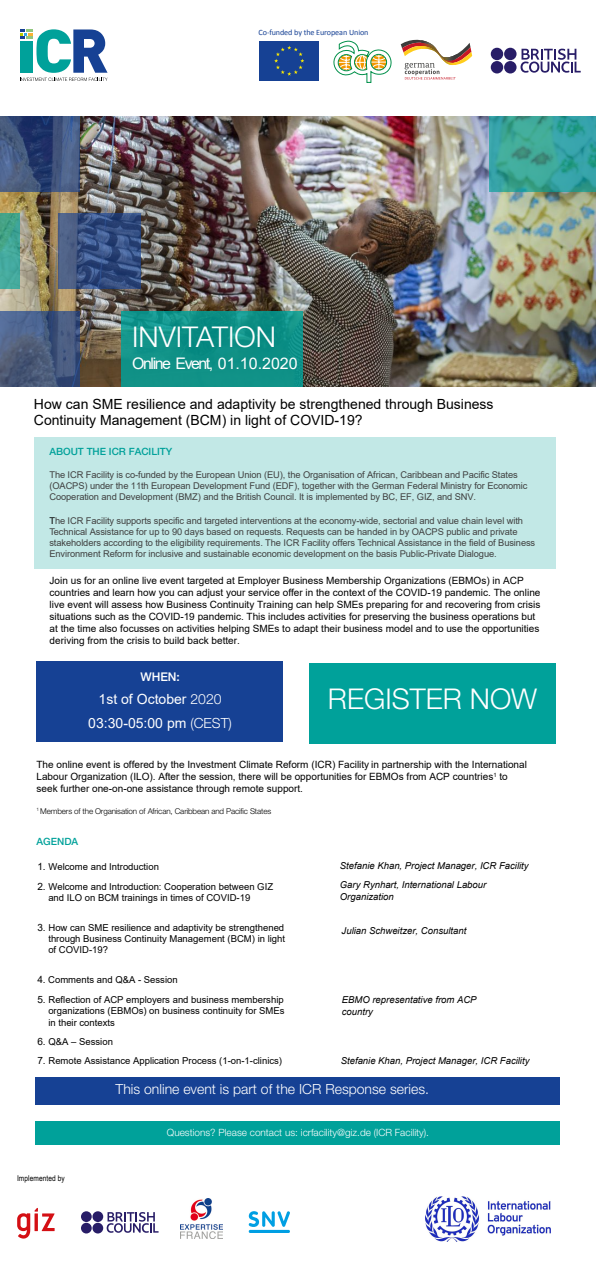
<style>
.page{position:relative;width:596px;height:1276px;background:#fff}
.page>*{position:absolute;margin:0;border:0;box-sizing:border-box;transform-origin:0 0}
.t1{font:300 28.6px "Helvetica Neue LT Std";color:#fff}
.t2{font:15.9px "Arial";letter-spacing:-.09em;color:#fff}
.t3{font:14px/16.1px "Arial";color:#000}
.t4{font:300 14px "Helvetica Neue LT Std";color:#fff}
.t5{font:14px/24.2px "Arial";color:#fff;text-align:center}
.t6{font:500 12px "Helvetica Neue LT Std";color:#fff}
.t7{font:10px/12px "Arial";color:#000}
.t8{font:300 10px "Helvetica Neue LT Std";color:#fff}
.t9{font:500 10px "Helvetica Neue LT Std";color:#00a19a}
.t10{font:9.5px/10.9px "Arial";color:#000;text-align:justify}
.t11{font:italic 9.5px/19px "Arial";color:#000}
.t12{font:9.3px/11.2px "Arial";letter-spacing:-.01em;color:#404040}
.t13{font:8.1px "Calibri";letter-spacing:-.01em;color:#164194}
.t14{font:300 8px "Helvetica Neue LT Std";letter-spacing:-.015em;color:#000}
.t15{font:8px "Arial Narrow";letter-spacing:.01em;color:#000}
.s1{color:#000}
.s2{font-family:"Helvetica Neue LT Std";font-weight:300}
.s3{font-size:10px}
</style>
<div class="page">
<img style="left:0;top:116px;width:595px;height:270px">
<div style="left:34px;top:437px;width:521px;height:131px;background:#c2e8e6"></div>
<div style="left:37px;top:661px;width:246px;height:81px;background:#164194"></div>
<div style="left:36px;top:1077px;width:523px;height:27px;background:#164194"></div>
<div style="left:36px;top:1121px;width:523px;height:23px;background:#00a19a"></div>
<div style="left:309px;top:663px;width:246px;height:81px;background:#00a19a"></div>
<svg style="left:0;top:116px;width:80px;height:76px"></svg>
<svg style="left:0;top:310px;width:80px;height:76px"></svg>
<svg style="left:489px;top:116px;width:106px;height:76px"></svg>
<div style="left:121px;top:310px;width:181px;height:76px;background:#0f9187"></div>
<svg style="left:0;top:213px;width:20px;height:76px;fill:#44a79a"></svg>
<svg style="left:58px;top:213px;width:82px;height:76px"></svg>
<div style="left:259px;top:41px;width:60px;height:40px;background:#164194"></div>
<svg style="left:274px;top:46px;width:30px;height:30px"></svg>
<svg style="left:400px;top:39px;width:72px;height:41px"></svg>
<svg style="left:333px;top:41px;width:58px;height:42px"></svg>
<svg style="left:520px;top:49px;width:60px;height:24px"></svg>
<div style="left:490px;top:61px;width:13px;height:12px;background:#281d67;border-radius:50%"></div>
<div style="left:503px;top:61px;width:13px;height:12px;background:#281d67;border-radius:50%"></div>
<div style="left:490px;top:48px;width:13px;height:12px;background:#281d67;border-radius:50%"></div>
<div style="left:503px;top:48px;width:13px;height:12px;background:#281d67;border-radius:50%"></div>
<svg style="left:20px;top:29px;width:87px;height:52px"></svg>
<svg style="left:17px;top:1208px;width:38px;height:30px"></svg>
<svg style="left:107px;top:1212px;width:51px;height:20px"></svg>
<div style="left:81px;top:1222px;width:11px;height:11px;background:#281d67;border-radius:50%"></div>
<div style="left:92px;top:1222px;width:11px;height:11px;background:#281d67;border-radius:50%"></div>
<div style="left:81px;top:1211px;width:11px;height:11px;background:#281d67;border-radius:50%"></div>
<div style="left:92px;top:1211px;width:11px;height:11px;background:#281d67;border-radius:50%"></div>
<svg style="left:248px;top:1211px;width:42px;height:16px"></svg>
<hr style="left:248px;top:1230px;width:42px;height:3px;background:#009fe3">
<img style="left:180px;top:1198px;width:42px;height:40px">
<img style="left:425px;top:1196px;width:125px;height:45px">
<p class="t13" style="left:258px;top:26px;width:111px">Co-funded by the European Union</p>
<h1 class="t1" style="left:132px;top:319px;width:145px">INVITATION</h1>
<h2 class="t2" style="left:132px;top:353px;width:167px">Online Event, 01.10.2020</h2>
<h3 class="t3" style="left:34px;top:396px;width:461px">How can SME resilience and adaptivity be strengthened through Business<br>Continuity Management (BCM) in light of COVID-19?</h3>
<p class="t9" style="left:49px;top:445px;width:124px">ABOUT THE ICR FACILITY</p>
<p class="t12" style="left:49px;top:469px;width:479px">The ICR Facility is co-funded by the European Union (EU), the Organisation of African, Caribbean and Pacific States (OACPS) under the 11th European Development Fund (EDF), together with the German Federal Ministry for Economic<br>Cooperation and Development (BMZ) and the British Council. It is implemented by BC, EF, GIZ, and SNV.</p>
<p class="t12" style="left:49px;top:514px;width:487px"><span class="s1">T</span>he ICR Facility supports specific and targeted interventions at the economy-wide, sectorial and value chain level with Technical Assistance for up to 90 days based on requests. Requests can be handed in by OACPS public and private stakeholders according to the eligibility requirements. The ICR Facility offers Technical Assistance in the field of Business Environment Reform for inclusive and sustainable economic development on the basis Public-Private Dialogue.</p>
<p class="t7" style="left:50px;top:575px;width:492px">Join us for an online live event targeted at Employer Business Membership Organizations (EBMOs) in ACP countries and learn how you can adjust your service offer in the context of the COVID-19 pandemic. The online live event will assess how Business Continuity Training can help SMEs preparing for and recovering from crisis situations such as the COVID-19 pandemic. This includes activities for preserving the business operations but at the time also focusses on activities helping SMEs to adapt their business model and to use the opportunities deriving from the crisis to build back better.</p>
<p class="t6" style="left:140px;top:669px;width:41px">WHEN:</p>
<h3 class="t5" style="left:88px;top:686px;width:145px">1st of October <span class="s2">2020<br></span>03:30-05:00 pm <span class="s2">(CEST)</span></h3>
<h1 class="t1" style="left:328px;top:681px;width:211px">REGISTER NOW</h1>
<p class="t7" style="left:36px;top:758px;width:491px">The online event is offered by the Investment Climate Reform (ICR) Facility in partnership with the International<br>Labour Organization (ILO). After the session, there will be opportunities for EBMOs from ACP countries<sup>1</sup> to seek further one-on-one assistance through remote support.</p>
<p class="t14" style="left:36px;top:806px;width:236px"><sup>1</sup> Members of the Organisation of African, Caribbean and Pacific States</p>
<p class="t9" style="left:36px;top:835px;width:43px">AGENDA</p>
<p class="t10" style="left:37px;top:861px;width:123px"><span class="s3">1.</span> Welcome and Introduction</p>
<p class="t10" style="left:48px;top:881px;width:226px;line-height:11.2px;text-indent:-11px"><span class="s3">2.</span> Welcome and Introduction: Cooperation between GIZ and ILO on BCM trainings in times of COVID-19</p>
<p class="t10" style="left:48px;top:922px;width:238px;text-indent:-11px"><span class="s3">3.</span> How can SME resilience and adaptivity be strengthened through Business Continuity Management (BCM) in light of COVID-19?</p>
<p class="t10" style="left:37px;top:974px;width:142px"><span class="s3">4.</span> Comments and Q&amp;A - Session</p>
<p class="t10" style="left:48px;top:993px;width:237px;line-height:11.6px;text-indent:-11px"><span class="s3">5.</span> Reflection of ACP employers and business membership organizations (EBMOs) on business continuity for SMEs in their contexts</p>
<p class="t10" style="left:37px;top:1036px;width:77px"><span class="s3">6.</span> Q&amp;A – Session</p>
<p class="t10" style="left:37px;top:1055px;width:246px"><span class="s3">7.</span> Remote Assistance Application Process (1-on-1-clinics)</p>
<p class="t11" style="left:339px;top:856px;width:190px">Stefanie Khan, Project Manager, ICR Facility<br>Gary Rynhart, International Labour</p>
<p class="t11" style="left:339px;top:887px;width:55px">Organization</p>
<p class="t11" style="left:341px;top:921px;width:126px">Julian Schweitzer, Consultant</p>
<p class="t11" style="left:341px;top:994px;width:136px;line-height:11.4px">EBMO representative from ACP country</p>
<p class="t11" style="left:340px;top:1051px;width:190px">Stefanie Khan, Project Manager, ICR Facility</p>
<p class="t15" style="left:17px;top:1172px;width:49px">Implemented by</p>
<h3 class="t4" style="left:115px;top:1080px;width:314px">This online event is part of the ICR Response series.</h3>
<p class="t8" style="left:167px;top:1126px;width:263px">Questions? Please contact us: icrfacility@giz.de (ICR Facility).</p>
</div>
